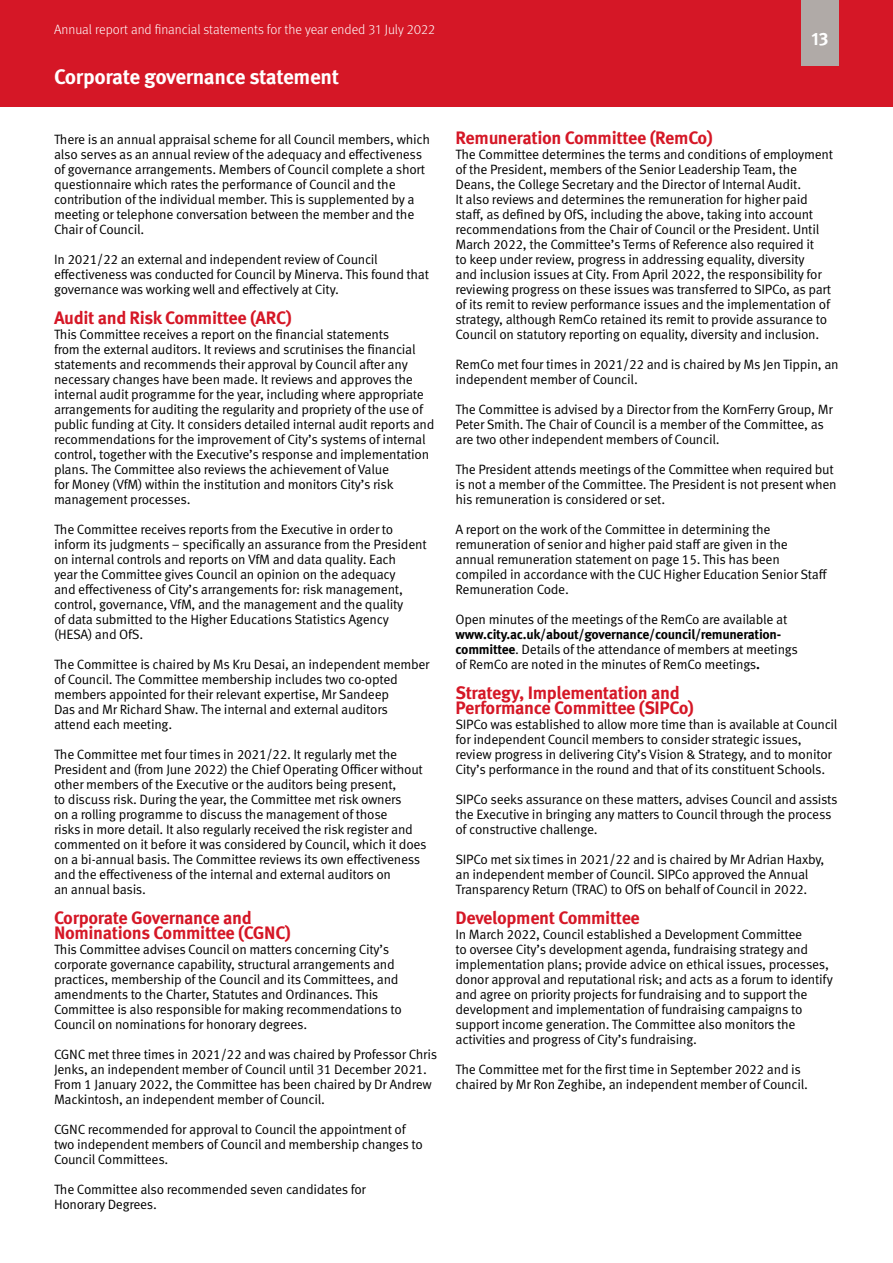
<style>
.page{position:relative;width:893px;height:1263px;background:#fff}
.page>*{position:absolute;margin:0;border:0;box-sizing:border-box;transform-origin:0 0}
.t1{font:700 21px "Meta Pro";letter-spacing:-.02em;color:#fff}
.t2{font:700 18px/15px "Meta Pro";letter-spacing:-.02em;color:#d51726}
.t3{font:700 18px "Meta Pro";color:#fff}
.Body_Text{font:13.5px/15px "Meta Pro Norm";letter-spacing:-.02em;color:#000}
.t4{font:300 13.5px "Meta Pro";color:#fff}
.s1{font-family:"Meta Pro";font-weight:700}
</style>
<div class="page">
<div style="left:0;top:0;width:893px;height:106px;background:#d51726"></div>
<div style="left:801px;top:0;width:38px;height:66px;background:#b0aaa7"></div>
<p class="t4" style="left:54px;top:20px;width:383px">Annual report and financial statements for the year ended 31 July 2022</p>
<h1 class="t1" style="left:54px;top:60px;width:286px">Corporate governance statement</h1>
<p class="Body_Text" style="left:54px;top:131px;width:378px">There is an annual appraisal scheme for all Council members, which also serves as an annual review of the adequacy and effectiveness of governance arrangements. Members of Council complete a short questionnaire which rates the performance of Council and the contribution of the individual member. This is supplemented by a meeting or telephone conversation between the member and the Chair of Council.</p>
<p class="Body_Text" style="left:54px;top:251px;width:376px">In 2021/22 an external and independent review of Council effectiveness was conducted for Council by Minerva. This found that governance was working well and effectively at City.</p>
<h2 class="t2" style="left:54px;top:309px;width:239px">Audit and Risk Committee (ARC)</h2>
<p class="Body_Text" style="left:54px;top:326px;width:382px">This Committee receives a report on the financial statements<br>from the external auditors. It reviews and scrutinises the financial statements and recommends their approval by Council after any necessary changes have been made. It reviews and approves the internal audit programme for the year, including where appropriate arrangements for auditing the regularity and propriety of the use of public funding at City. It considers detailed internal audit reports and recommendations for the improvement of City’s systems of internal control, together with the Executive’s response and implementation plans. The Committee also reviews the achievement of Value<br>for Money (VfM) within the institution and monitors City’s risk management processes.</p>
<p class="Body_Text" style="left:54px;top:521px;width:374px">The Committee receives reports from the Executive in order to inform its judgments – specifically an assurance from the President on internal controls and reports on VfM and data quality. Each<br>year the Committee gives Council an opinion on the adequacy<br>and effectiveness of City’s arrangements for: risk management, control, governance, VfM, and the management and the quality<br>of data submitted to the Higher Educations Statistics Agency (HESA) and OfS.</p>
<p class="Body_Text" style="left:54px;top:656px;width:377px">The Committee is chaired by Ms Kru Desai, an independent member of Council. The Committee membership includes two co-opted members appointed for their relevant expertise, Mr Sandeep<br>Das and Mr Richard Shaw. The internal and external auditors<br>attend each meeting.</p>
<p class="Body_Text" style="left:54px;top:746px;width:374px">The Committee met four times in 2021/22. It regularly met the President and (from June 2022) the Chief Operating Officer without other members of the Executive or the auditors being present,<br>to discuss risk. During the year, the Committee met risk owners<br>on a rolling programme to discuss the management of those<br>risks in more detail. It also regularly received the risk register and commented on it before it was considered by Council, which it does on a bi-annual basis. The Committee reviews its own effectiveness and the effectiveness of the internal and external auditors on<br>an annual basis.</p>
<h2 class="t2" style="left:54px;top:909px;width:239px">Corporate Governance and<br>Nominations Committee (CGNC)</h2>
<p class="Body_Text" style="left:54px;top:941px;width:349px">This Committee advises Council on matters concerning City’s corporate governance capability, structural arrangements and practices, membership of the Council and its Committees, and amendments to the Charter, Statutes and Ordinances. This Committee is also responsible for making recommendations to Council on nominations for honorary degrees.</p>
<p class="Body_Text" style="left:54px;top:1046px;width:385px">CGNC met three times in 2021/22 and was chaired by Professor Chris Jenks, an independent member of Council until 31 December 2021.<br>From 1 January 2022, the Committee has been chaired by Dr Andrew Mackintosh, an independent member of Council.</p>
<p class="Body_Text" style="left:54px;top:1121px;width:370px">CGNC recommended for approval to Council the appointment of two independent members of Council and membership changes to<br>Council Committees.</p>
<p class="Body_Text" style="left:54px;top:1181px;width:313px">The Committee also recommended seven candidates for<br>Honorary Degrees.</p>
<h2 class="t3" style="left:811px;top:24px;width:19px">13</h2>
<h2 class="t2" style="left:455px;top:129px;width:259px">Remuneration Committee (RemCo)</h2>
<p class="Body_Text" style="left:455px;top:146px;width:379px">The Committee determines the terms and conditions of employment of the President, members of the Senior Leadership Team, the Deans, the College Secretary and the Director of Internal Audit.<br>It also reviews and determines the remuneration for higher paid staff, as defined by OfS, including the above, taking into account recommendations from the Chair of Council or the President. Until March 2022, the Committee’s Terms of Reference also required it<br>to keep under review, progress in addressing equality, diversity<br>and inclusion issues at City. From April 2022, the responsibility for reviewing progress on these issues was transferred to SIPCo, as part of its remit to review performance issues and the implementation of strategy, although RemCo retained its remit to provide assurance to Council on statutory reporting on equality, diversity and inclusion.</p>
<p class="Body_Text" style="left:455px;top:356px;width:385px">RemCo met four times in 2021/22 and is chaired by Ms Jen Tippin, an independent member of Council.</p>
<p class="Body_Text" style="left:455px;top:401px;width:379px">The Committee is advised by a Director from the KornFerry Group, Mr<br>Peter Smith. The Chair of Council is a member of the Committee, as are two other independent members of Council.</p>
<p class="Body_Text" style="left:455px;top:461px;width:383px">The President attends meetings of the Committee when required but is not a member of the Committee. The President is not present when his remuneration is considered or set.</p>
<p class="Body_Text" style="left:455px;top:521px;width:373px">A report on the work of the Committee in determining the remuneration of senior and higher paid staff are given in the annual remuneration statement on page 15. This has been compiled in accordance with the CUC Higher Education Senior Staff Remuneration Code.</p>
<p class="Body_Text" style="left:455px;top:611px;width:344px">Open minutes of the meetings of the RemCo are available at <span class="s1">www.city.ac.uk/about/governance/council/remuneration&shy;committee</span>. Details of the attendance of members at meetings of RemCo are noted in the minutes of RemCo meetings<span class="s1">.</span></p>
<h2 class="t2" style="left:455px;top:684px;width:240px">Strategy, Implementation and<br>Performance Committee (SIPCo)</h2>
<p class="Body_Text" style="left:455px;top:716px;width:384px">SIPCo was established to allow more time than is available at Council for independent Council members to consider strategic issues, review progress in delivering City’s Vision &amp; Strategy, and to monitor City’s performance in the round and that of its constituent Schools.</p>
<p class="Body_Text" style="left:455px;top:791px;width:384px">SIPCo seeks assurance on these matters, advises Council and assists the Executive in bringing any matters to Council through the process of constructive challenge.</p>
<p class="Body_Text" style="left:455px;top:851px;width:371px">SIPCo met six times in 2021/22 and is chaired by Mr Adrian Haxby, an independent member of Council. SIPCo approved the Annual<br>Transparency Return (TRAC) to OfS on behalf of Council in 2022.</p>
<h2 class="t2" style="left:455px;top:909px;width:186px">Development Committee</h2>
<p class="Body_Text" style="left:455px;top:926px;width:379px">In March 2022, Council established a Development Committee<br>to oversee City’s development agenda, fundraising strategy and implementation plans; provide advice on ethical issues, processes, donor approval and reputational risk; and acts as a forum to identify and agree on priority projects for fundraising and to support the development and implementation of fundraising campaigns to support income generation. The Committee also monitors the activities and progress of City’s fundraising.</p>
<p class="Body_Text" style="left:455px;top:1061px;width:354px">The Committee met for the first time in September 2022 and is chaired by Mr Ron Zeghibe, an independent member of Council.</p>
</div>
